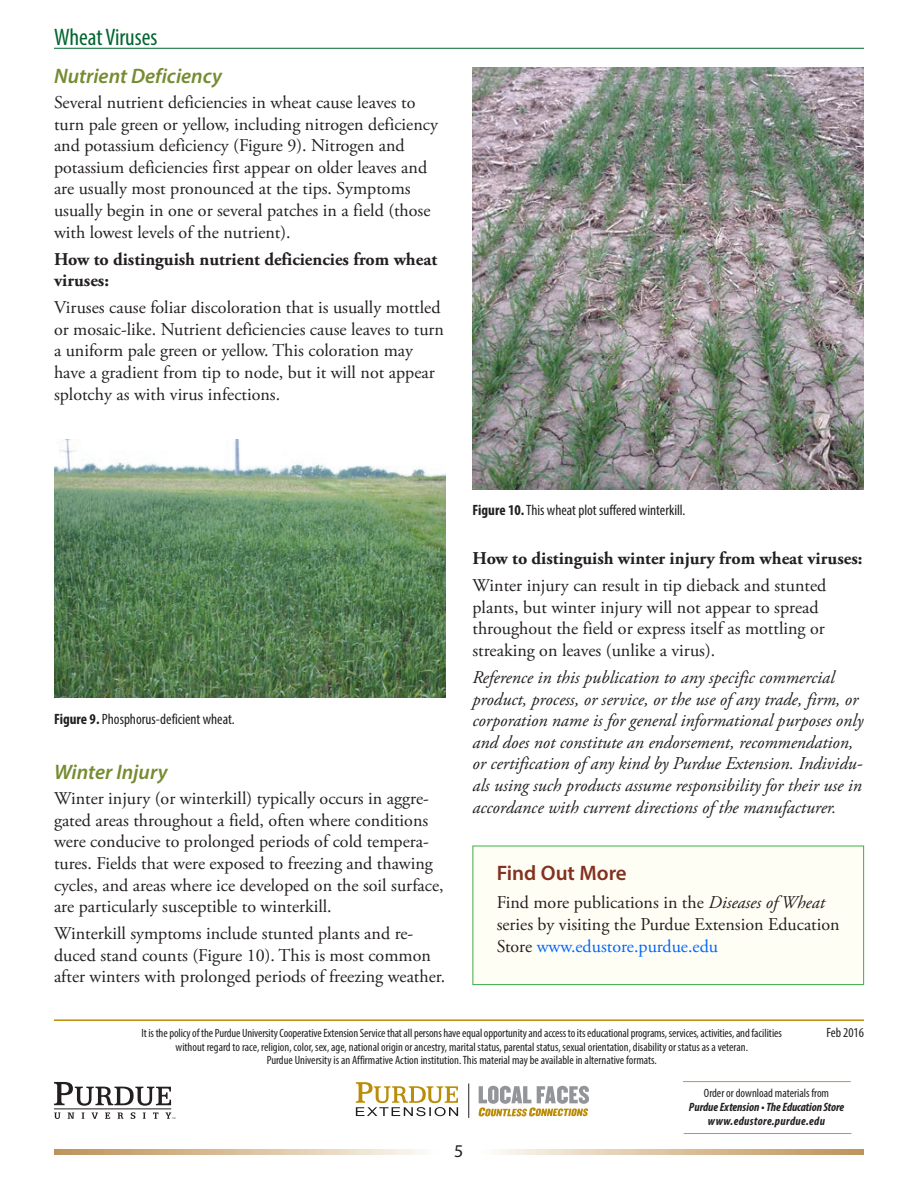
<style>
.page{position:relative;width:918px;height:1188px;background:#fff}
.page>*{position:absolute;margin:0;border:0;box-sizing:border-box;transform-origin:0 0}
.t1{font:condensed 24px "Myriad Pro";color:#00652e}
.Subhead_2{font:italic 600 21px "Myriad Pro";color:#768c31}
.Subhead_2-2{font:600 21px "Myriad Pro";color:#833121}
.Body_Text{font:18px/21.6px "Adobe Garamond Pro";color:#231f20}
.Body_Text-2{font:italic 18px/21.6px "Adobe Garamond Pro";color:#231f20}
.Body_Text-3{font:700 18px/21.6px "Adobe Garamond Pro";color:#231f20}
.t2{font:18px "Myriad Pro";color:#231f20}
.Captions{font:condensed 15px "Myriad Pro";color:#231f20}
.t3{font:condensed 13.5px "Myriad Pro";color:#231f20}
.t4{font:italic 700 condensed 12.15px/13.8px "Myriad Pro";color:#231f20;text-align:center}
.t5{font:italic 700 condensed 12.15px "Myriad Pro";letter-spacing:.03em;color:#231f20}
.t6{font:condensed 12px/13.5px "Myriad Pro";color:#231f20;text-align:center}
.s1{font-weight:700}
.s2{font-style:italic}
.s3{color:#06f}
.s4{font-weight:400;font-style:normal}
</style>
<div class="page">
<svg style="left:54px;top:1150px;width:370px;height:5px;background:#dac2a0"></svg>
<svg style="left:495px;top:1150px;width:369px;height:5px;background:#dbc2a0"></svg>
<hr style="left:54px;top:48px;width:810px;height:1px;background:#00652e">
<svg style="left:54px;top:1082px;width:117px;height:24px"></svg>
<svg style="left:54px;top:1113px;width:6px;height:6px"></svg>
<svg style="left:68px;top:1113px;width:6px;height:6px"></svg>
<svg style="left:82px;top:1113px;width:3px;height:6px"></svg>
<svg style="left:92px;top:1113px;width:6px;height:6px"></svg>
<svg style="left:105px;top:1113px;width:5px;height:6px"></svg>
<svg style="left:117px;top:1113px;width:7px;height:6px"></svg>
<svg style="left:131px;top:1112px;width:4px;height:7px"></svg>
<svg style="left:143px;top:1113px;width:3px;height:6px"></svg>
<svg style="left:153px;top:1113px;width:5px;height:6px"></svg>
<hr style="left:54px;top:1108px;width:117px;height:1px;background:#231f20">
<svg style="left:165px;top:1113px;width:10px;height:6px"></svg>
<hr style="left:54px;top:1019px;width:810px;height:2px;background:#bb8c07">
<hr style="left:684px;top:1133px;width:167px;height:1px;background:#bb935a">
<hr style="left:683px;top:1081px;width:168px;height:1px;background:#bb935a">
<svg style="left:478px;top:1086px;width:111px;height:30px"></svg>
<svg style="left:356px;top:1082px;width:102px;height:34px"></svg>
<hr style="left:468px;top:1084px;width:1px;height:34px;background:#231f20">
<img style="left:54px;top:440px;width:392px;height:258px">
<img style="left:472px;top:68px;width:392px;height:421px">
<div style="left:472px;top:846px;width:392px;height:139px;background:#fffef4;border:1px solid #40ae49"></div>
<h1 class="t1" style="left:54px;top:23px;width:105px">Wheat Viruses</h1>
<p class="Subhead_2" style="left:54px;top:63px;width:170px">Nutrient Deficiency</p>
<p class="Body_Text" style="left:54px;top:92px;width:385px">Several nutrient deficiencies in wheat cause leaves to turn pale green or yellow, including nitrogen deficiency and potassium deficiency (Figure 9). Nitrogen and potassium deficiencies first appear on older leaves and are usually most pronounced at the tips. Symptoms usually begin in one or several patches in a field (those with lowest levels of the nutrient).</p>
<p class="Body_Text-3" style="left:54px;top:249px;width:385px">How to distinguish nutrient deficiencies from wheat viruses:</p>
<p class="Body_Text" style="left:54px;top:297px;width:392px">Viruses cause foliar discoloration that is usually mottled or mosaic-like. Nutrient deficiencies cause leaves to turn a uniform pale green or yellow. This coloration may have a gradient from tip to node, but it will not appear splotchy as with virus infections.</p>
<p class="Captions" style="left:54px;top:710px;width:182px"><span class="s1">Figure 9.</span> Phosphorus-deficient wheat.</p>
<p class="Subhead_2" style="left:54px;top:759px;width:115px">Winter Injury</p>
<p class="Body_Text" style="left:54px;top:788px;width:391px">Winter injury (or winterkill) typically occurs in aggre&shy;gated areas throughout a field, often where conditions were conducive to prolonged periods of cold tempera&shy;tures. Fields that were exposed to freezing and thawing cycles, and areas where ice developed on the soil surface, are particularly susceptible to winterkill.</p>
<p class="Body_Text" style="left:54px;top:923px;width:393px">Winterkill symptoms include stunted plants and re&shy;duced stand counts (Figure 10). This is most common after winters with prolonged periods of freezing weather.</p>
<p class="Captions" style="left:472px;top:501px;width:215px"><span class="s1">Figure 10.</span> This wheat plot suffered winterkill.</p>
<p class="Body_Text-3" style="left:472px;top:548px;width:391px">How to distinguish winter injury from wheat viruses:</p>
<p class="Body_Text" style="left:472px;top:575px;width:355px">Winter injury can result in tip dieback and stunted plants, but winter injury will not appear to spread throughout the field or express itself as mottling or streaking on leaves (unlike a virus).</p>
<p class="Body_Text-2" style="left:472px;top:667px;width:392px">Reference in this publication to any specific commercial product, process, or service, or the use of any trade, firm, or corporation name is for general informational purposes only and does not constitute an endorsement, recommendation, or certification of any kind by Purdue Extension. Individu&shy;als using such products assume responsibility for their use in accordance with current directions of the manufacturer.</p>
<p class="Subhead_2-2" style="left:497px;top:860px;width:132px">Find Out More</p>
<p class="Body_Text" style="left:497px;top:893px;width:344px">Find more publications in the <span class="s2">Diseases of Wheat </span>series by visiting the Purdue Extension Education<br>Store <span class="s3">www.edustore.purdue.edu</span></p>
<p class="t6" style="left:142px;top:1026px;width:642px">It is the policy of the Purdue University Cooperative Extension Service that all persons have equal opportunity and access to its educational programs, services, activities, and facilities without regard to race, religion, color, sex, age, national origin or ancestry, marital status, parental status, sexual orientation, disability or status as a veteran.</p>
<p class="t6" style="left:267px;top:1054px;width:392px">Purdue University is an Affirmative Action institution. This material may be available in alternative formats.</p>
<p class="t3" style="left:826px;top:1024px;width:39px">Feb 2016</p>
<p class="t2" style="left:454px;top:1140px;width:11px">5</p>
<p class="t4" style="left:689px;top:1086px;width:157px"><span class="s4">Order or download materials from<br></span>Purdue Extension • The Education Store</p>
<p class="t5" style="left:708px;top:1113px;width:119px">www.edustore.purdue.edu</p>
</div>
